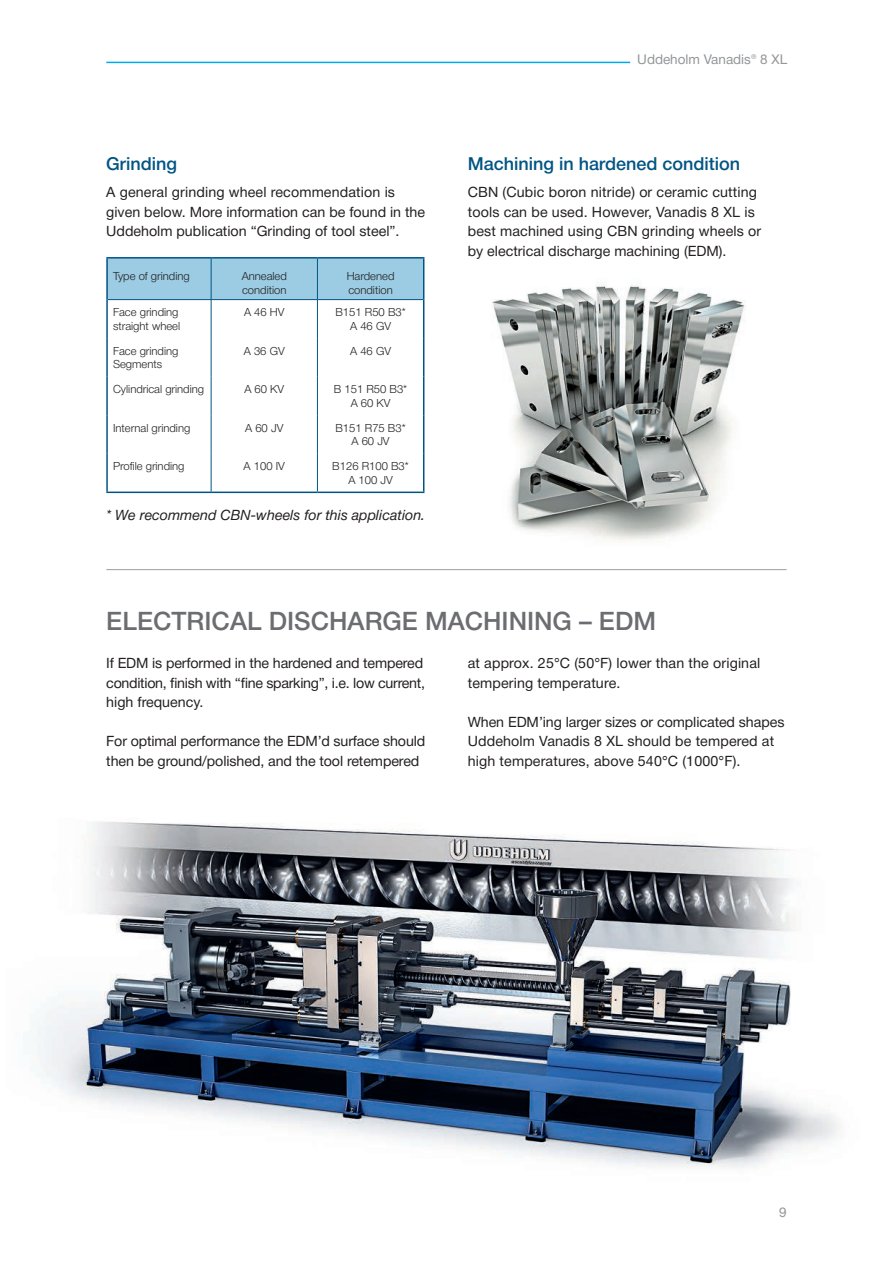
<style>
.page{position:relative;width:893px;height:1263px;background:#fff}
.page>*{position:absolute;margin:0;border:0;box-sizing:border-box;transform-origin:0 0}
.t1{font:500 25.5px "Helvetica Neue";color:#6c6d70}
.t2{font:500 18px "Helvetica Neue";color:#005484}
.t3{font:14.25px/19.5px "Helvetica Neue";color:#231f20}
.t4{font:italic 14.25px "Helvetica Neue";color:#231f20}
.t5{font:13.5px "Helvetica Neue";color:#939598}
.t6{font:300 11.25px "Helvetica Neue";color:#231f20}
</style>
<div class="page">
<hr style="left:106px;top:62px;width:524px;height:1px;background:#00abe7">
<img style="left:492px;top:282px;width:254px;height:259px">
<img style="left:37px;top:822px;width:803px;height:348px">
<hr style="left:106px;top:569px;width:681px;height:1px;background:#9d9fa2">
<svg style="left:108px;top:259px;width:315px;height:233px"></svg>
<hr style="left:423px;top:300px;width:1px;height:38px;background:#005484">
<hr style="left:423px;top:338px;width:1px;height:39px;background:#005484">
<hr style="left:423px;top:377px;width:1px;height:38px;background:#005484">
<hr style="left:423px;top:415px;width:1px;height:39px;background:#005484">
<hr style="left:423px;top:454px;width:1px;height:38px;background:#005484">
<hr style="left:317px;top:492px;width:107px;height:1px;background:#005484">
<hr style="left:106px;top:300px;width:2px;height:38px;background:#005484">
<hr style="left:106px;top:338px;width:2px;height:39px;background:#005484">
<hr style="left:106px;top:377px;width:2px;height:38px;background:#005484">
<hr style="left:106px;top:415px;width:2px;height:39px;background:#005484">
<hr style="left:106px;top:454px;width:2px;height:38px;background:#005484">
<hr style="left:106px;top:492px;width:105px;height:1px;background:#005484">
<hr style="left:211px;top:300px;width:1px;height:38px;background:#005484">
<hr style="left:317px;top:300px;width:1px;height:38px;background:#005484">
<hr style="left:211px;top:338px;width:1px;height:39px;background:#005484">
<hr style="left:317px;top:338px;width:1px;height:39px;background:#005484">
<hr style="left:211px;top:377px;width:1px;height:38px;background:#005484">
<hr style="left:317px;top:377px;width:1px;height:38px;background:#005484">
<hr style="left:211px;top:415px;width:1px;height:39px;background:#005484">
<hr style="left:317px;top:415px;width:1px;height:39px;background:#005484">
<hr style="left:211px;top:454px;width:1px;height:38px;background:#005484">
<hr style="left:317px;top:454px;width:1px;height:38px;background:#005484">
<hr style="left:211px;top:492px;width:106px;height:1px;background:#005484">
<hr style="left:106px;top:257px;width:105px;height:2px;background:#005484">
<hr style="left:106px;top:259px;width:2px;height:41px;background:#005484">
<hr style="left:211px;top:257px;width:106px;height:2px;background:#005484">
<hr style="left:317px;top:257px;width:107px;height:2px;background:#005484">
<hr style="left:423px;top:259px;width:1px;height:41px;background:#005484">
<hr style="left:211px;top:259px;width:1px;height:40px;background:#005484">
<hr style="left:317px;top:259px;width:1px;height:40px;background:#005484">
<hr style="left:108px;top:299px;width:103px;height:1px;background:#005484">
<hr style="left:211px;top:299px;width:106px;height:1px;background:#005484">
<hr style="left:317px;top:299px;width:106px;height:1px;background:#005484">
<p class="t2" style="left:106px;top:149px;width:73px">Grinding</p>
<p class="t3" style="left:106px;top:183px;width:320px">A general grinding wheel recommendation is given below. More information can be found in the<br>Uddeholm publication “Grinding of tool steel”.</p>
<p class="t6" style="left:113px;top:267px;width:78px">Type of grinding</p>
<p class="t6" style="left:242px;top:267px;width:47px">Annealed</p>
<p class="t6" style="left:242px;top:280px;width:46px">condition</p>
<p class="t6" style="left:347px;top:267px;width:49px">Hardened</p>
<p class="t6" style="left:348px;top:280px;width:46px">condition</p>
<p class="t6" style="left:113px;top:303px;width:67px">Face grinding</p>
<p class="t6" style="left:113px;top:317px;width:69px">straight wheel</p>
<p class="t6" style="left:113px;top:342px;width:67px">Face grinding</p>
<p class="t6" style="left:113px;top:355px;width:51px">Segments</p>
<p class="t6" style="left:244px;top:303px;width:42px">A 46 HV</p>
<p class="t6" style="left:335px;top:303px;width:72px">B151 R50 B3*</p>
<p class="t6" style="left:350px;top:317px;width:42px">A 46 GV</p>
<p class="t6" style="left:244px;top:342px;width:42px">A 36 GV</p>
<p class="t6" style="left:350px;top:342px;width:42px">A 46 GV</p>
<p class="t6" style="left:113px;top:380px;width:93px">Cylindrical grinding</p>
<p class="t6" style="left:244px;top:380px;width:41px">A 60 KV</p>
<p class="t6" style="left:334px;top:380px;width:75px">B 151 R50 B3*</p>
<p class="t6" style="left:351px;top:394px;width:41px">A 60 KV</p>
<p class="t6" style="left:113px;top:419px;width:79px">Internal grinding</p>
<p class="t6" style="left:245px;top:419px;width:40px">A 60 JV</p>
<p class="t6" style="left:335px;top:419px;width:72px">B151 R75 B3*</p>
<p class="t6" style="left:351px;top:432px;width:40px">A 60 JV</p>
<p class="t6" style="left:113px;top:457px;width:73px">Profile grinding</p>
<p class="t6" style="left:244px;top:457px;width:43px">A 100 IV</p>
<p class="t6" style="left:332px;top:457px;width:78px">B126 R100 B3*</p>
<p class="t6" style="left:348px;top:471px;width:46px">A 100 JV</p>
<p class="t4" style="left:106px;top:505px;width:320px">* We recommend CBN-wheels for this application.</p>
<p class="t5" style="left:637px;top:49px;width:151px">Uddeholm Vanadis® 8 XL</p>
<p class="t2" style="left:468px;top:149px;width:274px">Machining in hardened condition</p>
<p class="t3" style="left:468px;top:183px;width:295px">CBN (Cubic boron nitride) or ceramic cutting tools can be used. However, Vanadis 8 XL is best machined using CBN grinding wheels or by electrical discharge machining (EDM).</p>
<p class="t1" style="left:106px;top:600px;width:551px">ELECTRICAL DISCHARGE MACHINING – EDM</p>
<p class="t3" style="left:468px;top:654px;width:294px">at approx. 25°C (50°F) lower than the original tempering temperature.</p>
<p class="t3" style="left:468px;top:713px;width:318px">When EDM’ing larger sizes or complicated shapes<br>Uddeholm Vanadis 8 XL should be tempered at high temperatures, above 540°C (1000°F).</p>
<p class="t3" style="left:106px;top:654px;width:320px">If EDM is performed in the hardened and tempered condition, finish with “fine sparking”, i.e. low current, high frequency.</p>
<p class="t3" style="left:106px;top:732px;width:320px">For optimal performance the EDM’d surface should then be ground/polished, and the tool retempered</p>
<p class="t5" style="left:779px;top:1203px;width:9px">9</p>
</div>
